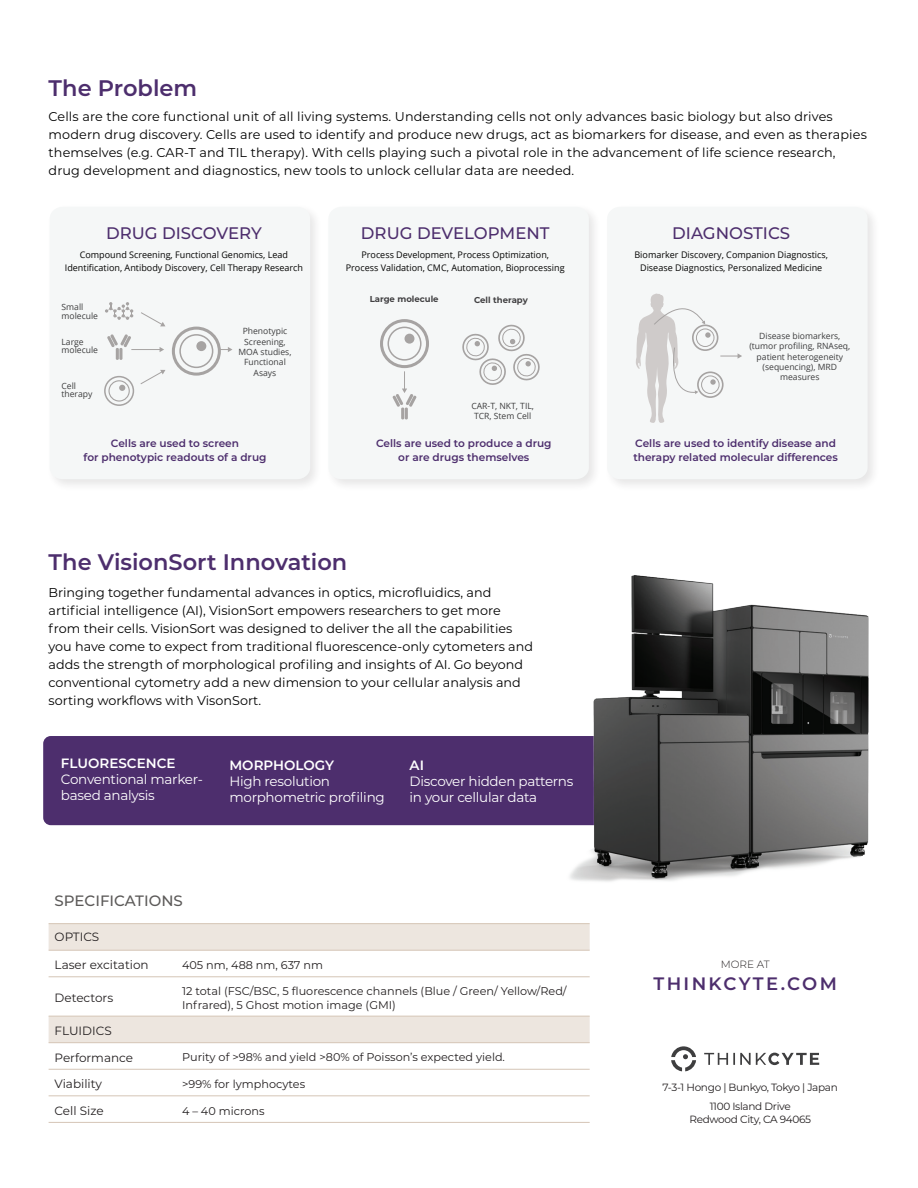
<style>
.page{position:relative;width:918px;height:1188px;background:#fff}
.page>*{position:absolute;margin:0;border:0;box-sizing:border-box;transform-origin:0 0}
.t1{font:600 22.5px "Montserrat";color:#4d2e6d}
.t2{font:600 18px "Montserrat";letter-spacing:.13em;color:#4d2e6d}
.t3{font:500 16.65px "Montserrat";color:#4d2e6d}
.t4{font:500 15px "Montserrat";color:#5c5a59}
.t5{font:13.5px/16.2px "Montserrat";letter-spacing:-.02em;color:#fff}
.t6{font:600 13.5px "Montserrat";color:#fff}
.t7{font:12.75px/18px "Montserrat";color:#000}
.t8{font:12px "Montserrat";color:#231f20}
.t9{font:11.25px/13.5px "Montserrat";color:#231f20}
.t10{font:600 10.65px/13.6px "Montserrat";color:#4d2e6d;text-align:center}
.t11{font:10.5px "Montserrat";letter-spacing:-.03em;color:#231f20}
.t12{font:300 10.5px "Montserrat";color:#231f20}
.t13{font:9.15px/13.6px "Open Sans";color:#050504;text-align:center}
.t14{font:8.55px/10.4px "Open Sans";color:#3e3e3f;text-align:center}
.t15{font:700 8.55px "Montserrat";color:#414042}
</style>
<div class="page">
<div style="left:43px;top:736px;width:669px;height:89px;background:#4d2e6d;border-radius:8px"></div>
<img style="left:547px;top:575px;width:322px;height:307px">
<div style="left:46px;top:203px;width:835px;height:289px;background:#231f20;opacity:.11"></div>
<div style="left:50px;top:207px;width:260px;height:272px;background:#f5f7f7"></div>
<div style="left:328px;top:207px;width:261px;height:272px;background:#f5f7f7"></div>
<div style="left:607px;top:207px;width:261px;height:272px;background:#f5f7f7"></div>
<svg style="left:636px;top:294px;width:106px;height:129px"></svg>
<div style="left:172px;top:327px;width:49px;height:49px;border:3px solid #a6a3a2;border-radius:50%"></div>
<div style="left:179px;top:334px;width:34px;height:34px;border:2px solid #a6a3a2;border-radius:50%"></div>
<div style="left:196px;top:341px;width:10px;height:10px;background:#a6a3a2;border-radius:50%"></div>
<div style="left:104px;top:376px;width:30px;height:30px;border:2px solid #a6a3a2;border-radius:50%"></div>
<div style="left:108px;top:380px;width:22px;height:22px;border:1px solid #a6a3a2;border-radius:50%"></div>
<svg style="left:119px;top:385px;width:6px;height:6px"></svg>
<svg style="left:105px;top:302px;width:28px;height:18px"></svg>
<svg style="left:140px;top:312px;width:25px;height:14px"></svg>
<svg style="left:107px;top:334px;width:57px;height:26px"></svg>
<svg style="left:219px;top:347px;width:13px;height:5px"></svg>
<svg style="left:140px;top:370px;width:25px;height:15px"></svg>
<div style="left:380px;top:319px;width:49px;height:49px;border:3px solid #a6a3a2;border-radius:50%"></div>
<div style="left:388px;top:327px;width:34px;height:34px;border:2px solid #a6a3a2;border-radius:50%"></div>
<div style="left:405px;top:334px;width:9px;height:10px;background:#a6a3a2;border-radius:50%"></div>
<svg style="left:460px;top:324px;width:80px;height:64px"></svg>
<svg style="left:392px;top:371px;width:25px;height:48px"></svg>
<svg style="left:49px;top:924px;width:541px;height:118px"></svg>
<hr style="left:49px;top:923px;width:127px;height:1px;background:#d5c5b6">
<hr style="left:176px;top:923px;width:414px;height:1px;background:#d5c5b6">
<hr style="left:49px;top:950px;width:127px;height:1px;background:#d5c5b6">
<hr style="left:176px;top:950px;width:414px;height:1px;background:#d5c5b6">
<hr style="left:49px;top:977px;width:127px;height:1px;background:#d5c5b6">
<hr style="left:176px;top:977px;width:414px;height:1px;background:#d5c5b6">
<hr style="left:49px;top:1016px;width:127px;height:1px;background:#d5c5b6">
<hr style="left:176px;top:1016px;width:414px;height:1px;background:#d5c5b6">
<hr style="left:49px;top:1042px;width:127px;height:1px;background:#d5c5b6">
<hr style="left:176px;top:1042px;width:414px;height:1px;background:#d5c5b6">
<hr style="left:49px;top:1069px;width:127px;height:1px;background:#d5c5b6">
<hr style="left:176px;top:1069px;width:414px;height:1px;background:#d5c5b6">
<hr style="left:49px;top:1096px;width:127px;height:1px;background:#d5c5b6">
<hr style="left:176px;top:1096px;width:414px;height:1px;background:#d5c5b6">
<hr style="left:49px;top:1122px;width:127px;height:1px;background:#d5c5b6">
<hr style="left:176px;top:1122px;width:414px;height:1px;background:#d5c5b6">
<svg style="left:704px;top:1053px;width:115px;height:12px"></svg>
<svg style="left:671px;top:1046px;width:25px;height:25px"></svg>
<p class="t1" style="left:49px;top:72px;width:150px">The Problem</p>
<p class="t7" style="left:49px;top:107px;width:820px">Cells are the core functional unit of all living systems. Understanding cells not only advances basic biology but also drives modern drug discovery. Cells are used to identify and produce new drugs, act as biomarkers for disease, and even as therapies themselves (e.g. CAR-T and TIL therapy). With cells playing such a pivotal role in the advancement of life science research, drug development and diagnostics, new tools to unlock cellular data are needed.</p>
<p class="t3" style="left:106px;top:222px;width:157px">DRUG DISCOVERY</p>
<p class="t13" style="left:65px;top:247px;width:240px">Compound Screening, Functional Genomics, Lead<br>Identification, Antibody Discovery, Cell Therapy Research</p>
<p class="t14" style="left:62px;top:303px;width:38px;line-height:8.6px;text-align:left">Small molecule</p>
<p class="t14" style="left:62px;top:337px;width:38px;line-height:8.6px;text-align:left">Large molecule</p>
<p class="t14" style="left:239px;top:326px;width:54px">Phenotypic<br>Screening,<br>MOA studies,<br>Functional<br>Asays</p>
<p class="t14" style="left:62px;top:381px;width:32px;line-height:8.6px;text-align:left">Cell therapy</p>
<p class="t3" style="left:361px;top:222px;width:190px">DRUG DEVELOPMENT</p>
<p class="t13" style="left:346px;top:247px;width:220px">Process Development, Process Optimization,<br>Process Validation, CMC, Automation, Bioprocessing</p>
<p class="t15" style="left:370px;top:293px;width:70px">Large molecule</p>
<p class="t15" style="left:474px;top:293px;width:55px">Cell therapy</p>
<p class="t14" style="left:471px;top:400px;width:64px">CAR-T, NKT, TIL,<br>TCR, Stem Cell</p>
<p class="t3" style="left:672px;top:222px;width:120px">DIAGNOSTICS</p>
<p class="t13" style="left:634px;top:247px;width:195px">Biomarker Discovery, Companion Diagnostics,<br>Disease Diagnostics, Personalized Medicine</p>
<p class="t14" style="left:749px;top:331px;width:102px">Disease biomarkers, (tumor profiling, RNAseq, patient heterogeneity (sequencing), MRD measures</p>
<p class="t10" style="left:84px;top:436px;width:184px">Cells are used to screen<br>for phenotypic readouts of a drug</p>
<p class="t10" style="left:376px;top:436px;width:177px">Cells are used to produce a drug or are drugs themselves</p>
<p class="t10" style="left:633px;top:436px;width:206px;text-align:left">Cells are used to identify disease and therapy related molecular differences</p>
<p class="t1" style="left:49px;top:546px;width:300px">The VisionSort Innovation</p>
<p class="t7" style="left:49px;top:583px;width:486px">Bringing together fundamental advances in optics, microfluidics, and artificial intelligence (AI), VisionSort empowers researchers to get more from their cells. VisionSort was designed to deliver the all the capabilities you have come to expect from traditional fluorescence-only cytometers and adds the strength of morphological profiling and insights of AI. Go beyond conventional cytometry add a new dimension to your cellular analysis and sorting workflows with VisonSort.</p>
<p class="t6" style="left:61px;top:754px;width:116px">FLUORESCENCE</p>
<p class="t5" style="left:61px;top:771px;width:143px">Conventional marker&shy;based analysis</p>
<p class="t6" style="left:229px;top:755px;width:106px">MORPHOLOGY</p>
<p class="t5" style="left:229px;top:772px;width:157px">High resolution morphometric profiling</p>
<p class="t6" style="left:410px;top:755px;width:16px">AI</p>
<p class="t5" style="left:410px;top:772px;width:165px">Discover hidden patterns in your cellular data</p>
<p class="t4" style="left:55px;top:890px;width:130px">SPECIFICATIONS</p>
<p class="t8" style="left:55px;top:929px;width:46px">OPTICS</p>
<p class="t8" style="left:55px;top:957px;width:96px">Laser excitation</p>
<p class="t9" style="left:182px;top:958px;width:142px">405 nm, 488 nm, 637 nm</p>
<p class="t8" style="left:55px;top:990px;width:60px">Detectors</p>
<p class="t9" style="left:182px;top:984px;width:386px">12 total (FSC/BSC, 5 fluorescence channels (Blue / Green/ Yellow/Red/<br>Infrared), 5 Ghost motion image (GMI)</p>
<p class="t8" style="left:55px;top:1023px;width:59px">FLUIDICS</p>
<p class="t8" style="left:55px;top:1049px;width:80px">Performance</p>
<p class="t9" style="left:182px;top:1050px;width:325px">Purity of &gt;98% and yield &gt;80% of Poisson’s expected yield.</p>
<p class="t8" style="left:55px;top:1076px;width:49px">Viability</p>
<p class="t9" style="left:182px;top:1077px;width:125px">&gt;99% for lymphocytes</p>
<p class="t8" style="left:55px;top:1102px;width:51px">Cell Size</p>
<p class="t9" style="left:182px;top:1103px;width:84px">4 – 40 microns</p>
<p class="t12" style="left:721px;top:958px;width:51px">MORE AT</p>
<p class="t2" style="left:654px;top:971px;width:185px">THINKCYTE.COM</p>
<p class="t11" style="left:663px;top:1080px;width:177px">7-3-1 Hongo | Bunkyo, Tokyo | Japan</p>
<p class="t11" style="left:710px;top:1099px;width:83px">1100 Island Drive</p>
<p class="t11" style="left:689px;top:1112px;width:123px">Redwood City, CA 94065</p>
</div>
